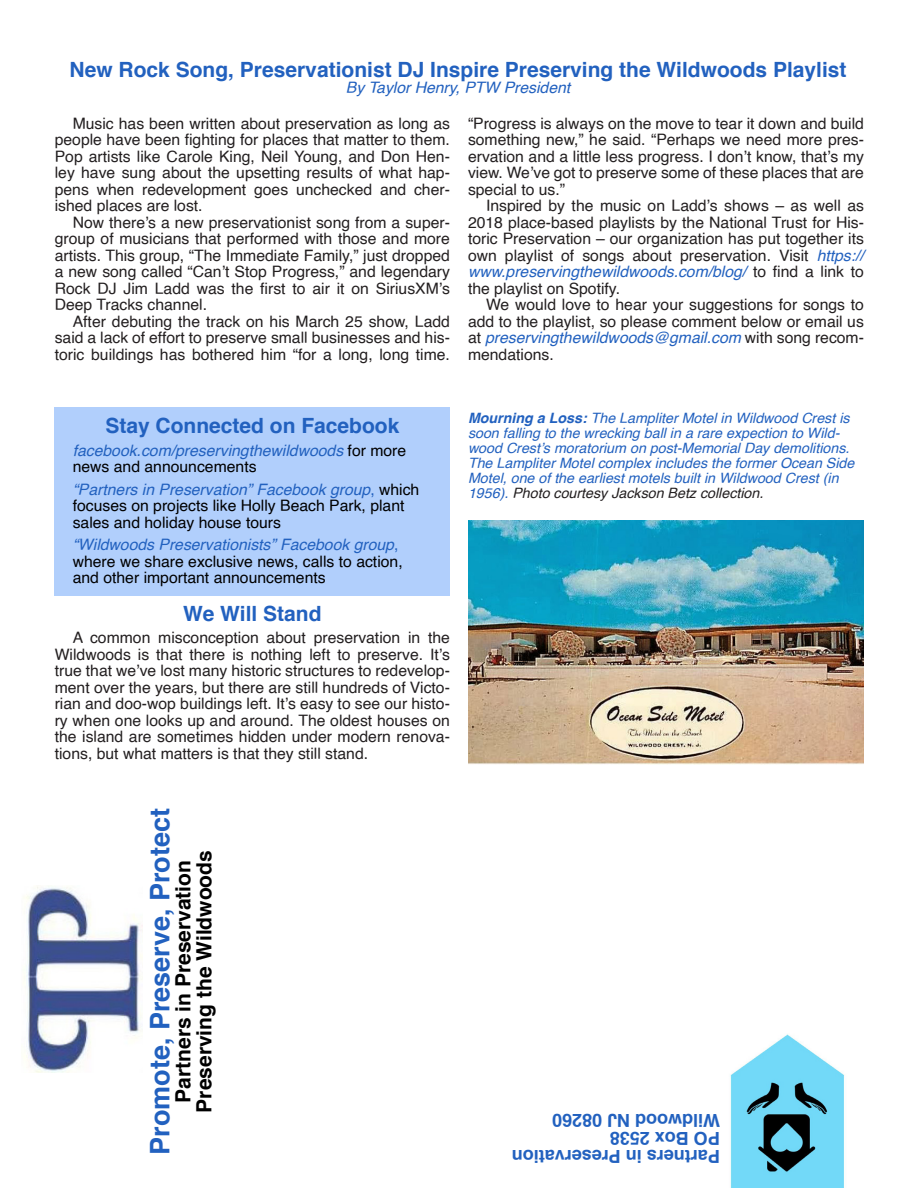
<style>
.page{position:relative;width:918px;height:1188px;background:#fff}
.page>*{position:absolute;margin:0;border:0;box-sizing:border-box;transform-origin:0 0}
.Body_Text_Indent{font:700 27px "Helvetica";color:#2261bf}
.Body_Text_Indent-2{font:700 21px "Helvetica";color:#2261bf}
.Body_Text_Indent-3{font:700 21px "Helvetica";color:#000}
.Body_Text_Indent-4{font:700 18px "Helvetica";color:#2261bf}
.Body_Text_Indent-5{font:15.75px/16.5px "Helvetica";color:#231f20;text-align:justify}
.Body_Text_Indent-6{font:15.75px/16.5px "Helvetica";color:#000}
.Body_Text_Indent-7{font:italic 15.75px/16.5px "Helvetica";color:#2261bf}
.Body_Text_Indent-8{font:italic 14.25px/15px "Helvetica";color:#2261bf}
.s1{font-style:italic;color:#2261bf}
.s2{font-style:normal;color:#000}
.s3{color:#2261bf}
.s4{font-weight:700}
.s5{color:#231f20}
</style>
<div class="page">
<div style="left:55px;top:408px;width:395px;height:188px;background:#b1cffc"></div>
<img style="left:468px;top:520px;width:396px;height:245px">
<img style="left:730px;top:1034px;width:115px;height:154px">
<img style="left:23px;top:886px;width:120px;height:186px">
<p class="Body_Text_Indent-2" style="left:70px;top:53px;width:779px">New Rock Song, Preservationist DJ Inspire Preserving the Wildwoods Playlist</p>
<p class="Body_Text_Indent-7" style="left:346px;top:80px;width:226px">By Taylor Henry, PTW President</p>
<p class="Body_Text_Indent-5" style="left:55px;top:116px;width:397px;text-indent:18px">Music has been written about preservation as long as people have been fighting for places that matter to them.<br>Pop artists like Carole King, Neil Young, and Don Hen&shy;ley have sung about the upsetting results of what hap&shy;pens when redevelopment goes unchecked and cher&shy;ished places are lost.</p>
<p class="Body_Text_Indent-5" style="left:55px;top:215px;width:397px;text-indent:18px">Now there’s a new preservationist song from a super&shy;group of musicians that performed with those and more artists. This group, “The Immediate Family,” just dropped a new song called “Can’t Stop Progress,” and legendary Rock DJ Jim Ladd was the first to air it on SiriusXM’s Deep Tracks channel.</p>
<p class="Body_Text_Indent-5" style="left:55px;top:314px;width:397px;text-indent:18px">After debuting the track on his March 25 show, Ladd said a lack of effort to preserve small businesses and his&shy;toric buildings has bothered him “for a long, long time.</p>
<p class="Body_Text_Indent-5" style="left:468px;top:116px;width:398px">“Progress is always on the move to tear it down and build something new,” he said. “Perhaps we need more pres&shy;ervation and a little less progress. I don’t know, that’s my view. We’ve got to preserve some of these places that are special to us.”</p>
<p class="Body_Text_Indent-5" style="left:468px;top:198px;width:398px;text-indent:18px">Inspired by the music on Ladd’s shows – as well as 2018 place-based playlists by the National Trust for His&shy;toric Preservation – our organization has put together its own playlist of songs about preservation. Visit <span class="s1">https:// www.preservingthewildwoods.com/blog/</span> to find a link to the playlist on Spotify.</p>
<p class="Body_Text_Indent-5" style="left:468px;top:297px;width:397px;text-indent:18px">We would love to hear your suggestions for songs to add to the playlist, so please comment below or email us at <span class="s1">preservingthewildwoods@gmail.com</span> with song recom&shy;mendations.</p>
<p class="Body_Text_Indent-2" style="left:105px;top:409px;width:296px">Stay Connected on Facebook</p>
<p class="Body_Text_Indent-7" style="left:73px;top:442px;width:335px">facebook.com/preservingthewildwoods <span class="s2">for more news and announcements</span></p>
<p class="Body_Text_Indent-6" style="left:73px;top:482px;width:348px"><span class="s1">“Partners in Preservation” Facebook group</span><span class="s3">,</span> which focuses on projects like Holly Beach Park, plant sales and holiday house tours</p>
<p class="Body_Text_Indent-6" style="left:73px;top:537px;width:331px"><span class="s1">“Wildwoods Preservationists” Facebook group</span><span class="s3">, </span>where we share exclusive news, calls to action, and other important announcements</p>
<p class="Body_Text_Indent-2" style="left:183px;top:596px;width:140px">We Will Stand</p>
<p class="Body_Text_Indent-5" style="left:55px;top:630px;width:397px;text-indent:18px">A common misconception about preservation in the Wildwoods is that there is nothing left to preserve. It’s true that we’ve lost many historic structures to redevelop&shy;ment over the years, but there are still hundreds of Victo&shy;rian and doo-wop buildings left. It’s easy to see our histo&shy;ry when one looks up and around. The oldest houses on the island are sometimes hidden under modern renova&shy;tions, but what matters is that they still stand.</p>
<p class="Body_Text_Indent" style="left:138px;top:1155px;width:348px;rotate:-90deg">Promote, Preserve, Protect</p>
<p class="Body_Text_Indent-3" style="left:166px;top:1103px;width:244px;rotate:-90deg">Partners in Preservation</p>
<p class="Body_Text_Indent-3" style="left:187px;top:1113px;width:264px;rotate:-90deg">Preserving the Wildwoods</p>
<p class="Body_Text_Indent-8" style="left:468px;top:411px;width:388px"><span class="s4">Mourning a Loss:</span> The Lampliter Motel in Wildwood Crest is soon falling to the wrecking ball in a rare expection to Wild&shy;wood Crest’s moratorium on post-Memorial Day demolitions.<br>The Lampliter Motel complex includes the former Ocean Side Motel, one of the earliest motels built in Wildwood Crest (in 1956). <span class="s5">Photo courtesy Jackson Betz collection.</span></p>
<p class="Body_Text_Indent-4" style="left:720px;top:1135px;width:169px;rotate:-180deg">Wildwood NJ 08260</p>
<p class="Body_Text_Indent-4" style="left:720px;top:1153px;width:112px;rotate:-180deg">PO Box 2538</p>
<p class="Body_Text_Indent-4" style="left:720px;top:1171px;width:210px;rotate:-180deg">Partners in Preservation</p>
</div>
